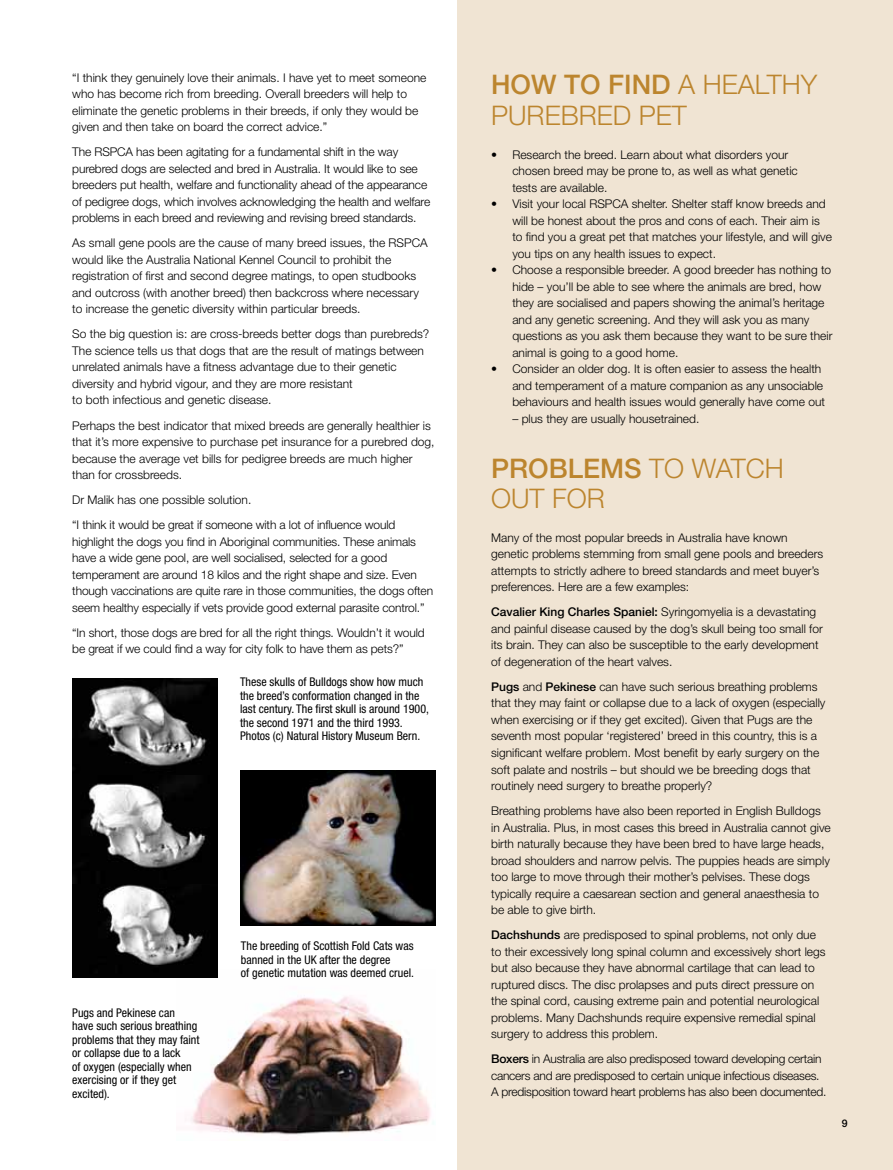
<style>
.page{position:relative;width:893px;height:1170px;background:#fff}
.page>*{position:absolute;margin:0;border:0;box-sizing:border-box;transform-origin:0 0}
.t1{font:300 27px "Helvetica Neue";color:#bc852e}
.t2{font:500 27px "Helvetica Neue";color:#bc852e}
.t3{font:300 12px/16.5px "Helvetica Neue";color:#000}
.t4{font:condensed 12px/13.5px "Helvetica Neue";color:#000}
.t5{font:300 12px/16.5px "Helvetica Neue";letter-spacing:-.02em;color:#000}
.t6{font:500 10.5px "Helvetica Neue";color:#000}
.s1{font-weight:300}
.s2{font-weight:500}
</style>
<div class="page">
<img style="left:176px;top:969px;width:259px;height:166px">
<div style="left:457px;top:0;width:436px;height:1169px;background:#f0e4d3"></div>
<img style="left:72px;top:678px;width:145px;height:97px">
<img style="left:72px;top:883px;width:145px;height:94px">
<img style="left:241px;top:770px;width:195px;height:155px">
<img style="left:72px;top:775px;width:145px;height:108px">
<p class="t3" style="left:72px;top:69px;width:356px">“I think they genuinely love their animals. I have yet to meet someone who has become rich from breeding. Overall breeders will help to eliminate the genetic problems in their breeds, if only they would be given and then take on board the correct advice.”</p>
<p class="t3" style="left:72px;top:143px;width:359px">The RSPCA has been agitating for a fundamental shift in the way purebred dogs are selected and bred in Australia. It would like to see breeders put health, welfare and functionality ahead of the appearance of pedigree dogs, which involves acknowledging the health and welfare problems in each breed and reviewing and revising breed standards.</p>
<p class="t3" style="left:72px;top:234px;width:357px">As small gene pools are the cause of many breed issues, the RSPCA would like the Australia National Kennel Council to prohibit the registration of first and second degree matings, to open studbooks and outcross (with another breed) then backcross where necessary to increase the genetic diversity within particular breeds.</p>
<p class="t3" style="left:72px;top:325px;width:358px">So the big question is: are cross-breeds better dogs than purebreds?<br>The science tells us that dogs that are the result of matings between unrelated animals have a fitness advantage due to their genetic diversity and hybrid vigour, and they are more resistant<br>to both infectious and genetic disease.</p>
<p class="t3" style="left:72px;top:416px;width:364px">Perhaps the best indicator that mixed breeds are generally healthier is that it’s more expensive to purchase pet insurance for a purebred dog, because the average vet bills for pedigree breeds are much higher than for crossbreeds.</p>
<p class="t3" style="left:72px;top:487px;width:325px;line-height:25px">Dr Malik has one possible solution.<br>“I think it would be great if someone with a lot of influence would</p>
<p class="t3" style="left:72px;top:532px;width:362px">highlight the dogs you find in Aboriginal communities. These animals have a wide gene pool, are well socialised, selected for a good temperament are around 18 kilos and the right shape and size. Even though vaccinations are quite rare in those communities, the dogs often seem healthy especially if vets provide good external parasite control.”</p>
<p class="t3" style="left:72px;top:624px;width:354px">“In short, those dogs are bred for all the right things. Wouldn’t it would be great if we could find a way for city folk to have them as pets?”</p>
<p class="t4" style="left:240px;top:675px;width:190px">These skulls of Bulldogs show how much the breed’s conformation changed in the last century. The first skull is around 1900, the second 1971 and the third 1993.<br>Photos (c) Natural History Museum Bern.</p>
<p class="t4" style="left:72px;top:1005px;width:129px">Pugs and Pekinese can<br>have such serious breathing problems that they may faint or collapse due to a lack<br>of oxygen (especially when exercising or if they get excited).</p>
<p class="t4" style="left:241px;top:939px;width:175px">The breeding of Scottish Fold Cats was banned in the UK after the degree<br>of genetic mutation was deemed cruel.</p>
<p class="t2" style="left:491px;top:68px;width:247px">How to find<span class="s1">a healt</span></p>
<p class="t1" style="left:782px;top:67px;width:33px">hy</p>
<p class="t1" style="left:491px;top:99px;width:54px">purebred</p>
<p class="t1" style="left:639px;top:99px;width:17px">pet</p>
<p class="t3" style="left:512px;top:146px;width:287px;text-indent:-21px">• Research the breed. Learn about what disorders your chosen breed may be prone to, as well as what genetic tests are available.</p>
<p class="t3" style="left:512px;top:195px;width:321px;text-indent:-21px">• Visit your local RSPCA shelter. Shelter staff know breeds and will be honest about the pros and cons of each. Their aim is to find you a great pet that matches your lifestyle, and will give you tips on any health issues to expect.</p>
<p class="t3" style="left:512px;top:261px;width:322px;text-indent:-21px">• Choose a responsible breeder. A good breeder has nothing to hide – you’ll be able to see where the animals are bred, how they are socialised and papers showing the animal’s heritage and any genetic screening. And they will ask you as many questions as you ask them because they want to be sure their animal is going to a good home.</p>
<p class="t3" style="left:512px;top:360px;width:314px;text-indent:-21px">• Consider an older dog. It is often easier to assess the health and temperament of a mature companion as any unsociable behaviours and health issues would generally have come out</p>
<p class="t3" style="left:512px;top:410px;width:188px">– plus they are usually housetrained.</p>
<p class="t2" style="left:491px;top:452px;width:38px">Problems</p>
<p class="t1" style="left:649px;top:452px;width:62px">to watc</p>
<p class="t1" style="left:765px;top:452px;width:21px">h</p>
<p class="t1" style="left:491px;top:482px;width:79px">out for</p>
<p class="t3" style="left:491px;top:529px;width:334px">Many of the most popular breeds in Australia have known genetic problems stemming from small gene pools and breeders attempts to strictly adhere to breed standards and meet buyer’s preferences. Here are a few examples:</p>
<p class="t3" style="left:491px;top:603px;width:333px"><span class="s2">Cavalier King Charles Spaniel:</span> Syringomyelia is a devastating and painful disease caused by the dog’s skull being too small for its brain. They can also be susceptible to the early development of degeneration of the heart valves.</p>
<p class="t3" style="left:491px;top:678px;width:336px"><span class="s2">Pugs</span> and <span class="s2">Pekinese</span> can have such serious breathing problems that they may faint or collapse due to a lack of oxygen (especially when exercising or if they get excited). Given that Pugs are the seventh most popular ‘registered’ breed in this country, this is a significant welfare problem. Most benefit by early surgery on the soft palate and nostrils – but should we be breeding dogs that routinely need surgery to breathe properly?</p>
<p class="t3" style="left:491px;top:802px;width:341px">Breathing problems have also been reported in English Bulldogs in Australia. Plus, in most cases this breed in Australia cannot give birth naturally because they have been bred to have large heads, broad shoulders and narrow pelvis. The puppies heads are simply too large to move through their mother’s pelvises. These dogs typically require a caesarean section and general anaesthesia to be able to give birth.</p>
<p class="t3" style="left:491px;top:926px;width:336px"><span class="s2">Dachshunds</span> are predisposed to spinal problems, not only due to their excessively long spinal column and excessively short legs but also because they have abnormal cartilage that can lead to ruptured discs. The disc prolapses and puts direct pressure on the spinal cord, causing extreme pain and potential neurological problems. Many Dachshunds require expensive remedial spinal surgery to address this problem.</p>
<p class="t5" style="left:491px;top:1050px;width:337px"><span class="s2">Boxers</span> in Australia are also predisposed toward developing certain cancers and are predisposed to certain unique infectious diseases.<br>A predisposition toward heart problems has also been documented.</p>
<p class="t6" style="left:842px;top:1116px;width:7px">9</p>
</div>
